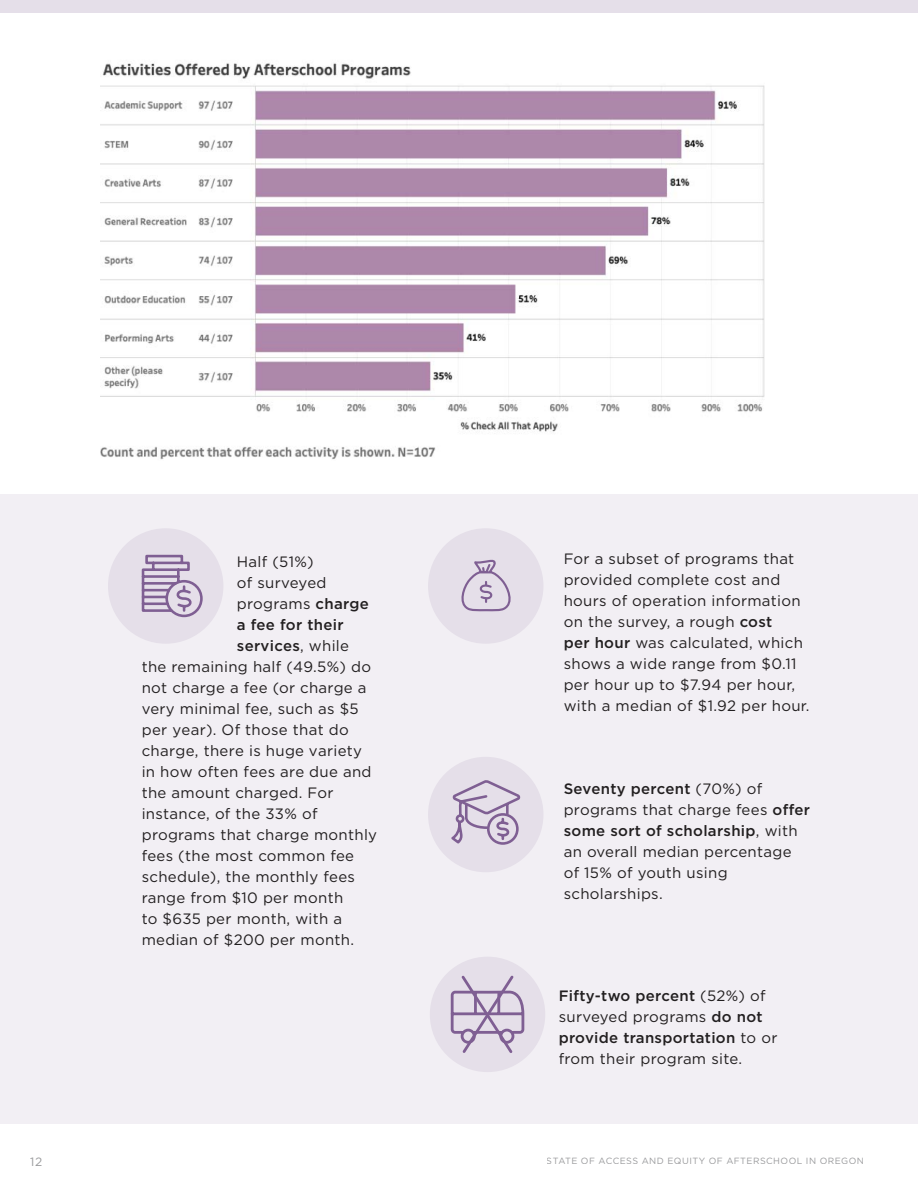
<style>
.page{position:relative;width:918px;height:1188px;background:#fff}
.page>*{position:absolute;margin:0;border:0;box-sizing:border-box;transform-origin:0 0}
.t1{font:15px/21px "Gotham HTF";letter-spacing:.02em;color:#221f20}
.t2{font:500 15px "Gotham HTF";letter-spacing:.02em;color:#221f20}
.t3{font:12px "Gotham HTF";color:#6d6e71}
.t4{font:9px "Gotham HTF";letter-spacing:.05em;color:#6d6e71}
.s1{font-weight:500}
.s2{font-weight:400}
</style>
<div class="page">
<div style="left:0;top:494px;width:918px;height:629px;background:#f2eff4"></div>
<div style="left:108px;top:528px;width:115px;height:116px;background:#e5dfe9;border-radius:50%"></div>
<div style="left:428px;top:757px;width:115px;height:115px;background:#e5dfe9;border-radius:50%"></div>
<div style="left:428px;top:528px;width:115px;height:116px;background:#e5dfe9;border-radius:50%"></div>
<img style="left:101px;top:63px;width:664px;height:397px">
<svg style="left:141px;top:554px;width:62px;height:64px"></svg>
<svg style="left:451px;top:780px;width:70px;height:65px"></svg>
<div style="left:430px;top:957px;width:115px;height:115px;background:#e5dfe9;border-radius:50%"></div>
<svg style="left:450px;top:975px;width:75px;height:78px"></svg>
<div style="left:0;top:0;width:918px;height:13px;background:#e5dfe9"></div>
<svg style="left:461px;top:559px;width:50px;height:53px"></svg>
<p class="t1" style="left:237px;top:551px;width:78px">Half (51%)</p>
<p class="t1" style="left:237px;top:572px;width:91px">of surveyed</p>
<p class="t1" style="left:237px;top:593px;width:133px">programs <span class="s1">charge</span></p>
<p class="t2" style="left:237px;top:616px;width:108px">a fee for their</p>
<p class="t2" style="left:237px;top:637px;width:114px">services<span class="s2">, while</span></p>
<p class="t1" style="left:142px;top:656px;width:231px">the remaining half (49.5%) do</p>
<p class="t1" style="left:142px;top:677px;width:226px">not charge a fee (or charge a</p>
<p class="t1" style="left:142px;top:698px;width:219px">very minimal fee, such as $5</p>
<p class="t1" style="left:142px;top:719px;width:209px">per year). Of those that do</p>
<p class="t1" style="left:142px;top:740px;width:222px">charge, there is huge variety</p>
<p class="t1" style="left:142px;top:761px;width:231px">in how often fees are due and</p>
<p class="t1" style="left:142px;top:782px;width:193px">the amount charged. For</p>
<p class="t1" style="left:142px;top:803px;width:177px">instance, of the 33% of</p>
<p class="t1" style="left:142px;top:824px;width:237px">programs that charge monthly</p>
<p class="t1" style="left:142px;top:845px;width:214px">fees (the most common fee</p>
<p class="t1" style="left:142px;top:866px;width:215px">schedule), the monthly fees</p>
<p class="t1" style="left:142px;top:887px;width:203px">range from $10 per month</p>
<p class="t1" style="left:142px;top:908px;width:202px">to $635 per month, with a</p>
<p class="t1" style="left:142px;top:929px;width:214px">median of $200 per month.</p>
<p class="t1" style="left:564px;top:548px;width:247px">For a subset of programs that provided complete cost and hours of operation information on the survey, a rough <span class="s1">cost<br>per hour</span> was calculated, which shows a wide range from $0.11 per hour up to $7.94 per hour, with a median of $1.92 per hour.</p>
<p class="t1" style="left:564px;top:778px;width:248px"><span class="s1">Seventy percent</span> (70%) of programs that charge fees <span class="s1">offer some sort of scholarship</span>, with an overall median percentage of 15% of youth using scholarships.</p>
<p class="t1" style="left:559px;top:985px;width:220px"><span class="s1">Fifty-two percent</span> (52%) of surveyed programs <span class="s1">do not provide transportation</span> to or from their program site.</p>
<p class="t3" style="left:30px;top:1155px;width:14px">12</p>
<p class="t4" style="left:547px;top:1156px;width:319px">STATE OF ACCESS AND EQUITY OF AFTERSCHOOL IN OREGON</p>
</div>
